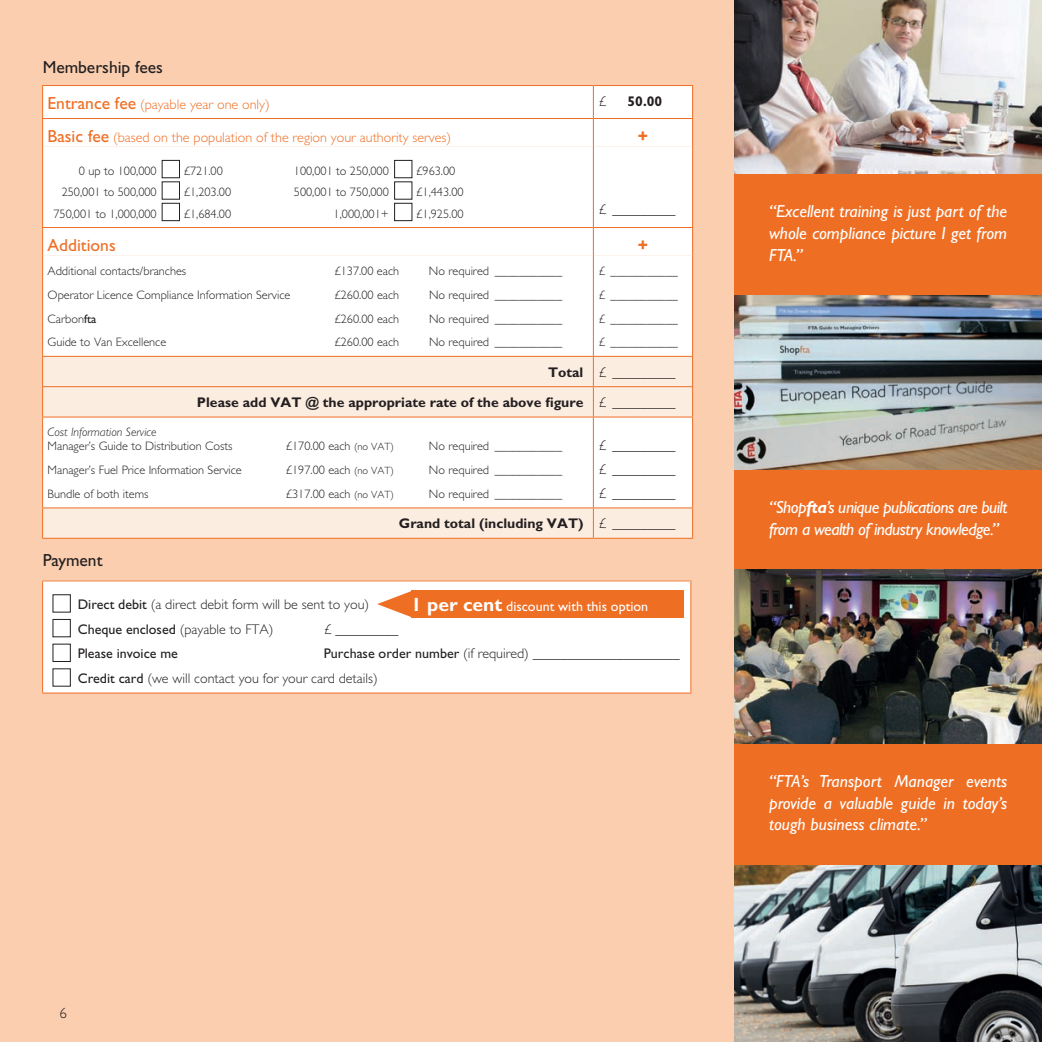
<style>
.page{position:relative;width:1042px;height:1042px;background:#fff}
.page>*{position:absolute;margin:0;border:0;box-sizing:border-box;transform-origin:0 0}
.t1{font:italic 17.5px/21.9px "Gill Sans";color:#fff;text-align:justify}
.t2{font:italic 17.5px/21.9px "Gill Sans";letter-spacing:-.03em;color:#fff}
.t3{font:17.5px "Gill Sans";color:#231f20}
.t4{font:17.5px "Gill Sans";color:#ee6e24}
.t5{font:700 17.5px "Gill Sans";color:#ee6e24}
.t6{font:300 14.88px "Gill Sans";color:#231f20}
.t7{font:300 14px/24px "Gill Sans";color:#231f20}
.t8{font:700 14px/30.3px "Gill Sans";color:#231f20;text-align:right}
.t9{font:300 14px "Gill Sans";color:#ee6e24}
.t10{font:14px "Gill Sans";color:#fff}
.t11{font:14px "Gill Sans";color:#231f20}
.t12{font:300 12.25px/24px "Gill Sans";color:#231f20;text-align:justify}
.t13{font:italic 300 12.25px "Gill Sans";color:#231f20}
.s1{font-weight:400;font-size:17.5px}
.s2{font-weight:400}
.s3{font-weight:300}
.s4{font-size:10.5px}
.s5{font-weight:700;font-size:19.25px}
.s6{font-weight:700}
</style>
<div class="page">
<div style="left:0;top:0;width:767px;height:1042px;background:#faceaf"></div>
<div style="left:734px;top:0;width:308px;height:1042px;background:#ee6e24"></div>
<img style="left:734px;top:0;width:308px;height:174px">
<img style="left:734px;top:296px;width:308px;height:173px">
<img style="left:734px;top:570px;width:308px;height:173px">
<img style="left:734px;top:866px;width:308px;height:176px">
<div style="left:43px;top:86px;width:649px;height:60px;background:#fff"></div>
<div style="left:43px;top:146px;width:550px;height:210px;background:#fff"></div>
<svg style="left:43px;top:357px;width:649px;height:180px;background:#fdf4ed"></svg>
<hr style="left:42px;top:86px;width:1px;height:32px;background:#ee6e24">
<hr style="left:42px;top:85px;width:551px;height:1px;background:#ee6e24">
<hr style="left:593px;top:86px;width:1px;height:32px;background:#ee6e24">
<hr style="left:593px;top:85px;width:100px;height:1px;background:#ee6e24">
<hr style="left:692px;top:86px;width:1px;height:32px;background:#ee6e24">
<svg style="left:42px;top:119px;width:1px;height:27px"></svg>
<hr style="left:42px;top:118px;width:551px;height:1px;background:#ee6e24">
<hr style="left:593px;top:118px;width:100px;height:1px;background:#ee6e24">
<hr style="left:42px;top:146px;width:1px;height:81px;background:#ee6e24">
<svg style="left:42px;top:228px;width:1px;height:27px"></svg>
<hr style="left:42px;top:227px;width:551px;height:1px;background:#ee6e24">
<hr style="left:42px;top:255px;width:1px;height:101px;background:#ee6e24">
<svg style="left:42px;top:357px;width:1px;height:29px"></svg>
<hr style="left:42px;top:387px;width:1px;height:30px;background:#ee6e24">
<hr style="left:42px;top:356px;width:551px;height:1px;background:#ee6e24">
<svg style="left:593px;top:119px;width:100px;height:388px;background:#fef9f6"></svg>
<hr style="left:593px;top:387px;width:1px;height:30px;background:#ee6e24">
<hr style="left:692px;top:387px;width:1px;height:30px;background:#ee6e24">
<hr style="left:42px;top:386px;width:551px;height:1px;background:#ee6e24">
<hr style="left:593px;top:386px;width:100px;height:1px;background:#ee6e24">
<hr style="left:42px;top:417px;width:1px;height:90px;background:#ee6e24">
<hr style="left:42px;top:417px;width:551px;height:1px;background:#ee6e24">
<hr style="left:593px;top:417px;width:1px;height:90px;background:#ee6e24">
<hr style="left:593px;top:417px;width:100px;height:1px;background:#ee6e24">
<hr style="left:692px;top:417px;width:1px;height:90px;background:#ee6e24">
<hr style="left:42px;top:508px;width:1px;height:30px;background:#ee6e24">
<hr style="left:42px;top:507px;width:551px;height:1px;background:#ee6e24">
<hr style="left:593px;top:507px;width:100px;height:1px;background:#ee6e24">
<hr style="left:593px;top:508px;width:1px;height:30px;background:#ee6e24">
<hr style="left:692px;top:508px;width:1px;height:30px;background:#ee6e24">
<hr style="left:42px;top:538px;width:551px;height:1px;background:#ee6e24">
<hr style="left:593px;top:538px;width:100px;height:1px;background:#ee6e24">
<div style="left:162px;top:160px;width:17px;height:18px;background:#fff"></div>
<div style="left:162px;top:160px;width:18px;height:18px;border:1px solid #231f20"></div>
<div style="left:395px;top:160px;width:17px;height:18px;background:#fff"></div>
<div style="left:394px;top:160px;width:18px;height:18px;border:1px solid #231f20"></div>
<div style="left:162px;top:182px;width:17px;height:17px;background:#fff"></div>
<div style="left:395px;top:182px;width:17px;height:17px;background:#fff"></div>
<div style="left:162px;top:203px;width:17px;height:18px;background:#fff"></div>
<div style="left:162px;top:203px;width:18px;height:18px;border:1px solid #231f20"></div>
<div style="left:395px;top:203px;width:17px;height:18px;background:#fff"></div>
<div style="left:394px;top:203px;width:18px;height:18px;border:1px solid #231f20"></div>
<div style="left:43px;top:581px;width:648px;height:112px;background:#fff"></div>
<hr style="left:42px;top:581px;width:1px;height:111px;background:#ee6e24">
<hr style="left:42px;top:580px;width:649px;height:1px;background:#ee6e24">
<hr style="left:690px;top:581px;width:1px;height:111px;background:#ee6e24">
<hr style="left:42px;top:692px;width:649px;height:1px;background:#ee6e24">
<div style="left:53px;top:594px;width:18px;height:18px;border:1px solid #231f20"></div>
<div style="left:53px;top:619px;width:18px;height:18px;border:1px solid #231f20"></div>
<div style="left:53px;top:644px;width:18px;height:18px;border:1px solid #231f20"></div>
<svg style="left:377px;top:591px;width:34px;height:26px"></svg>
<div style="left:411px;top:590px;width:273px;height:28px;background:#ee6e24"></div>
<h1 class="t3" style="left:43px;top:57px;width:122px">Membership fees</h1>
<p class="t9" style="left:48px;top:96px;width:224px"><span class="s1">Entrance fee</span> (payable year one only)</p>
<p class="t7" style="left:598px;top:89px;width:9px">£</p>
<p class="t8" style="left:627px;top:86px;width:36px">50.00</p>
<p class="t9" style="left:48px;top:129px;width:405px"><span class="s1">Basic fee</span> (based on the population of the region your authority serves)</p>
<h1 class="t5" style="left:638px;top:125px;width:12px">+</h1>
<p class="t12" style="left:79px;top:159px;width:79px">0 up to 100,000</p>
<p class="t12" style="left:183px;top:159px;width:41px">£721.00</p>
<p class="t12" style="left:294px;top:159px;width:96px">100,001 to 250,000</p>
<p class="t12" style="left:416px;top:159px;width:41px">£963.00</p>
<p class="t12" style="left:62px;top:180px;width:96px">250,001 to 500,000</p>
<p class="t12" style="left:183px;top:180px;width:49px">£1,203.00</p>
<p class="t12" style="left:294px;top:180px;width:96px">500,001 to 750,000</p>
<p class="t12" style="left:416px;top:180px;width:49px">£1,443.00</p>
<p class="t12" style="left:53px;top:202px;width:105px">750,001 to 1,000,000</p>
<p class="t12" style="left:183px;top:202px;width:49px">£1,684.00</p>
<p class="t12" style="left:334px;top:202px;width:57px">1,000,001+</p>
<p class="t12" style="left:416px;top:202px;width:49px">£1,925.00</p>
<p class="t7" style="left:598px;top:197px;width:78px">£ _________</p>
<h1 class="t4" style="left:48px;top:235px;width:70px">Additions</h1>
<h1 class="t5" style="left:638px;top:234px;width:12px">+</h1>
<p class="t12" style="left:48px;top:259px;width:140px">Additional contacts/branches</p>
<p class="t12" style="left:334px;top:259px;width:67px">£137.00 each</p>
<p class="t12" style="left:429px;top:259px;width:135px">No required ___________</p>
<p class="t12" style="left:48px;top:283px;width:244px">Operator Licence Compliance Information Service</p>
<p class="t12" style="left:334px;top:283px;width:67px">£260.00 each</p>
<p class="t12" style="left:429px;top:283px;width:135px">No required ___________</p>
<p class="t12" style="left:48px;top:306px;width:50px">Carbon<span class="s2">fta</span></p>
<p class="t12" style="left:334px;top:306px;width:67px">£260.00 each</p>
<p class="t12" style="left:429px;top:306px;width:135px">No required ___________</p>
<p class="t12" style="left:48px;top:330px;width:120px">Guide to Van Excellence</p>
<p class="t12" style="left:334px;top:330px;width:67px">£260.00 each</p>
<p class="t12" style="left:429px;top:330px;width:135px">No required ___________</p>
<p class="t12" style="left:598px;top:259px;width:81px">£ ___________ £ ___________ £ ___________ £ ___________</p>
<p class="t8" style="left:197px;top:357px;width:480px">Total <span class="s3">£ _________<br></span>Please add VAT @ the appropriate rate of the above figure <span class="s3">£ _________</span></p>
<p class="t13" style="left:48px;top:425px;width:111px">Cost Information Service</p>
<p class="t12" style="left:48px;top:434px;width:186px">Manager’s Guide to Distribution Costs</p>
<p class="t12" style="left:285px;top:434px;width:110px">£170.00 each <span class="s4">(no VAT)</span></p>
<p class="t12" style="left:429px;top:434px;width:135px">No required ___________</p>
<p class="t12" style="left:48px;top:458px;width:196px">Manager’s Fuel Price Information Service</p>
<p class="t12" style="left:285px;top:458px;width:110px">£197.00 each <span class="s4">(no VAT)</span></p>
<p class="t12" style="left:429px;top:458px;width:135px">No required ___________</p>
<p class="t12" style="left:48px;top:482px;width:102px">Bundle of both items</p>
<p class="t12" style="left:285px;top:482px;width:110px">£317.00 each <span class="s4">(no VAT)</span></p>
<p class="t12" style="left:429px;top:482px;width:135px">No required ___________</p>
<p class="t7" style="left:598px;top:434px;width:78px;text-align:justify">£ _________ £ _________ £ _________</p>
<p class="t8" style="left:399px;top:508px;width:278px">Grand total (including VAT) <span class="s3">£ _________</span></p>
<h1 class="t3" style="left:43px;top:550px;width:61px">Payment</h1>
<p class="t7" style="left:78px;top:592px;width:293px;line-height:24.7px"><span class="s2">Direct debit</span> (a direct debit form will be sent to you)<br><span class="s2">Cheque enclosed</span> (payable to FTA)</p>
<p class="t7" style="left:324px;top:617px;width:76px">£ _________</p>
<p class="t10" style="left:411px;top:598px;width:238px"><span class="s5">1 per cent</span> discount with this option</p>
<p class="t7" style="left:78px;top:641px;width:603px;line-height:24.7px;text-indent:246px"><span class="s2">Purchase order number</span> (if required) _____________________<br><span class="s2">Credit card</span> (we will contact you for your card details)</p>
<p class="t11" style="left:78px;top:646px;width:102px">Please invoice me</p>
<p class="t6" style="left:60px;top:1004px;width:9px">6</p>
<h1 class="t1" style="left:769px;top:200px;width:240px">“Excellent training is just part of the whole compliance picture I get from FTA.”</h1>
<h1 class="t2" style="left:769px;top:496px;width:240px">“Shop<span class="s6">fta</span>’s unique publications are built from a wealth of industry knowledge.”</h1>
<h1 class="t1" style="left:769px;top:770px;width:240px">“FTA’s Transport Manager events provide a valuable guide in today’s tough business climate.”</h1>
</div>
